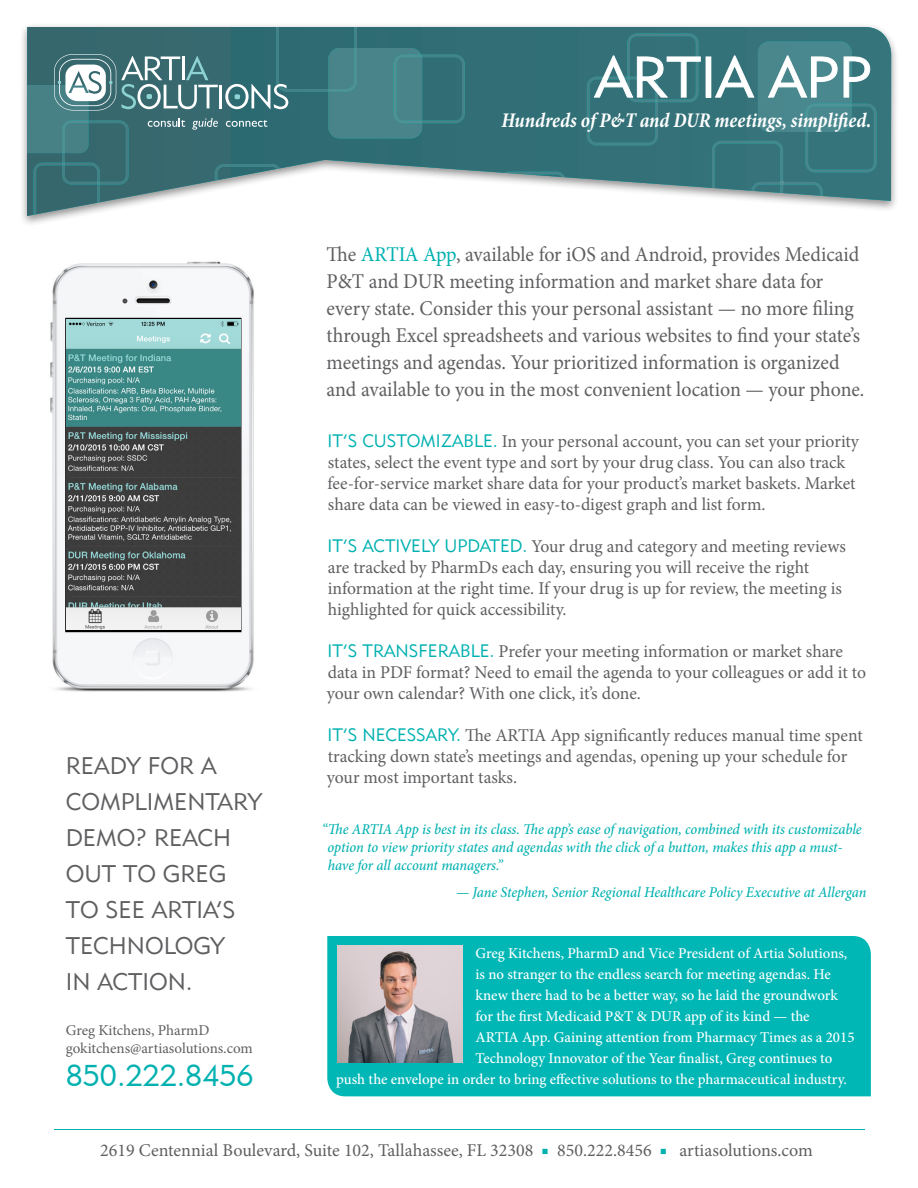
<style>
.page{position:relative;width:918px;height:1188px;background:#fff}
.page>*{position:absolute;margin:0;border:0;box-sizing:border-box;transform-origin:0 0}
.t1{font:56.7px "Geometric 415 BT Lite A";color:#fff}
.t2{font:30px "Geometric 415 BT Lite A";color:#00b1b0}
.t3{font:24px/36px "Geometric 415 BT Lite A";color:#5f5f62}
.t4{font:21px/27px "Minion Pro";letter-spacing:-.005em;color:#5f5f62;scale:.95 1}
.t5{font:italic 700 condensed 21px "Minion Pro";letter-spacing:-.005em;color:#fff;scale:.95 1}
.t6{font:18px/21px "Minion Pro";color:#5f5f62}
.t7{font:500 15px "Minion Pro";letter-spacing:-.005em;color:#fff}
.t8{font:italic 500 15px/18px "Minion Pro";letter-spacing:-.01em;color:#00b1b0;scale:.96 1}
.t9{font:15px "Minion Pro";letter-spacing:-.005em;color:#5f5f62}
.s1{color:#00b1b0}
.s2{font-family:"Geometric 415 BT Lite A";color:#00b1b0}
</style>
<div class="page">
<div style="left:327px;top:936px;width:544px;height:160px;background:#00b7b6"></div>
<img style="left:50px;top:261px;width:204px;height:431px">
<img style="left:66px;top:319px;width:175px;height:311px">
<div style="left:19px;top:23px;width:880px;height:204px;background:#231f20;opacity:.5"></div>
<svg style="left:701px;top:27px;width:190px;height:189px"></svg>
<svg style="left:712px;top:41px;width:165px;height:155px;background:#448086"></svg>
<hr style="left:54px;top:1129px;width:811px;height:1px;background:#00b1b0">
<svg style="left:27px;top:27px;width:674px;height:189px"></svg>
<img style="left:337px;top:946px;width:125px;height:116px">
<p class="t1" style="left:595px;top:43px;width:278px">ARTIA APP</p>
<p class="t5" style="left:502px;top:106px;width:391px">Hundreds of P&amp;T and DUR meetings, simplified.</p>
<p class="t3" style="left:66px;top:748px;width:198px">READY FOR A<br>COMPLIMENTARY<br>DEMO? REACH<br>OUT TO GREG</p>
<p class="t3" style="left:66px;top:892px;width:171px">TO SEE ARTIA’S<br>TECHNOLOGY</p>
<p class="t3" style="left:66px;top:964px;width:128px">IN ACTION.</p>
<p class="t9" style="left:66px;top:1020px;width:145px">Greg Kitchens, PharmD</p>
<p class="t9" style="left:66px;top:1038px;width:188px">gokitchens@artiasolutions.com</p>
<p class="t2" style="left:66px;top:1057px;width:189px">850.222.8456</p>
<p class="t4" style="left:327px;top:241px;width:568px">The <span class="s1">ARTIA App</span>, available for iOS and Android, provides Medicaid P&amp;T and DUR meeting information and market share data for every state. Consider this your personal assistant — no more filing through Excel spreadsheets and various websites to find your state’s meetings and agendas. Your prioritized information is organized and available to you in the most convenient location — your phone.</p>
<p class="t6" style="left:328px;top:430px;width:533px"><span class="s2">IT’S CUSTOMIZABLE.</span> In your personal account, you can set your priority states, select the event type and sort by your drug class. You can also track fee-for-service market share data for your product’s market baskets. Market share data can be viewed in easy-to-digest graph and list form.</p>
<p class="t6" style="left:328px;top:535px;width:520px"><span class="s2">IT’S ACTIVELY UPDATED.</span> Your drug and category and meeting reviews are tracked by PharmDs each day, ensuring you will receive the right information at the right time. If your drug is up for review, the meeting is highlighted for quick accessibility.</p>
<p class="t6" style="left:327px;top:640px;width:541px"><span class="s2">IT’S TRANSFERABLE.</span> Prefer your meeting information or market share data in PDF format? Need to email the agenda to your colleagues or add it to your own calendar? With one click, it’s done.</p>
<p class="t6" style="left:327px;top:724px;width:537px"><span class="s2">IT’S NECESSARY.</span> The ARTIA App significantly reduces manual time spent tracking down state’s meetings and agendas, opening up your schedule for your most important tasks.</p>
<p class="t8" style="left:328px;top:820px;width:558px;text-indent:-6px">“The ARTIA App is best in its class. The app’s ease of navigation, combined with its customizable option to view priority states and agendas with the click of a button, makes this app a must&shy;have for all account managers.”</p>
<p class="t8" style="left:456px;top:883px;width:429px">— Jane Stephen, Senior Regional Healthcare Policy Executive at Allergan</p>
<p class="t7" style="left:476px;top:943px;width:373px">Greg Kitchens, PharmD and Vice President of Artia Solutions,</p>
<p class="t7" style="left:476px;top:964px;width:357px">is no stranger to the endless search for meeting agendas. He</p>
<p class="t7" style="left:476px;top:985px;width:364px">knew there had to be a better way, so he laid the groundwork</p>
<p class="t7" style="left:476px;top:1006px;width:335px">for the first Medicaid P&amp;T &amp; DUR app of its kind — the</p>
<p class="t7" style="left:476px;top:1027px;width:380px">ARTIA App. Gaining attention from Pharmacy Times as a 2015</p>
<p class="t7" style="left:476px;top:1048px;width:358px">Technology Innovator of the Year finalist, Greg continues to</p>
<p class="t7" style="left:336px;top:1069px;width:512px">push the envelope in order to bring effective solutions to the pharmaceutical industry.</p>
<p class="t6" style="left:100px;top:1140px;width:714px">2619 Centennial Boulevard, Suite 102, Tallahassee, FL 32308 <span class="s1">■</span> 850.222.8456 <span class="s1">■</span> artiasolutions.com</p>
</div>
